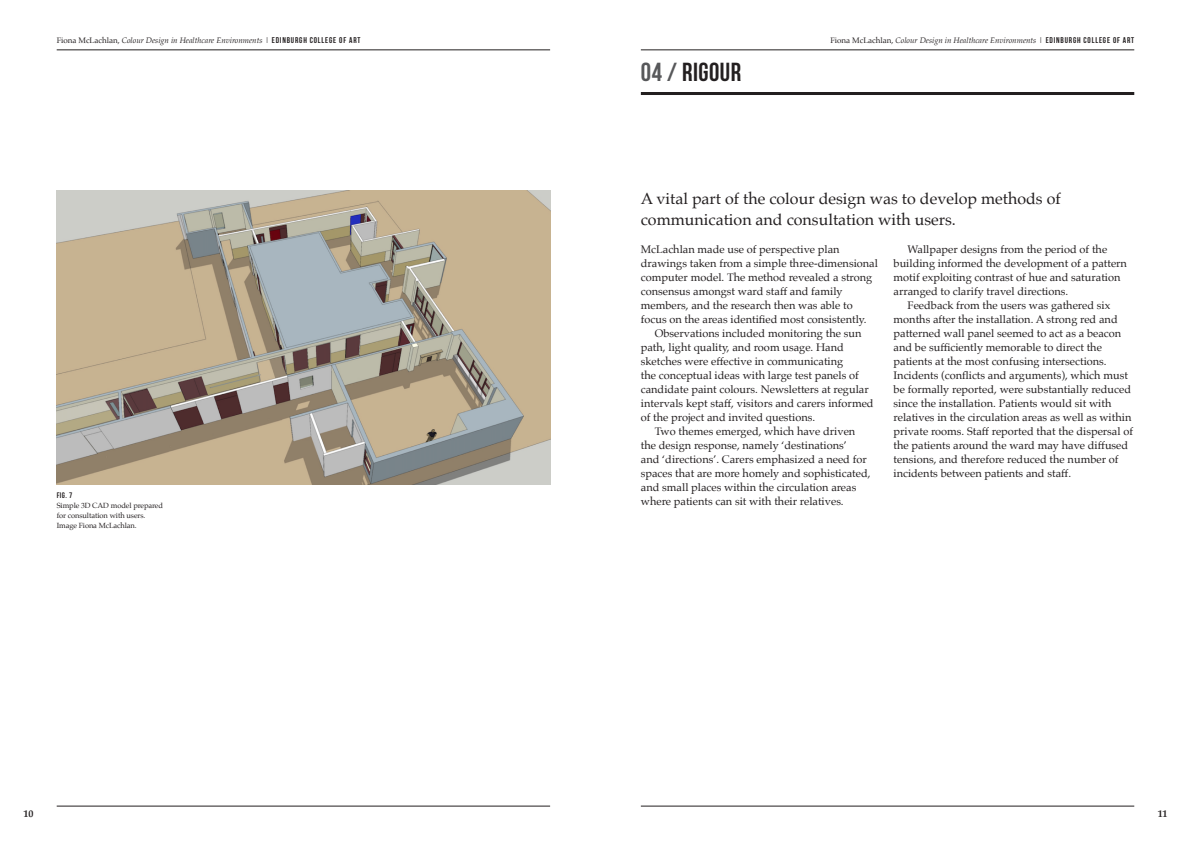
<style>
.page{position:relative;width:1191px;height:842px;background:#fff}
.page>*{position:absolute;margin:0;border:0;box-sizing:border-box;transform-origin:0 0}
._00_HEADERS{font:700 26px "Bebas Neue";letter-spacing:.02em;color:#231f20}
._02_BLACK_INTRO{font:16px/21px "Palatino";color:#231f20}
._01_INDENTED_BODY_CO{font:11px/14px "Palatino";color:#231f20}
._01a_NO_INDENT_BODY{font:11px/14px "Palatino";color:#231f20}
.t1{font:700 10px "Palatino";color:#231f20}
.t2{font:italic 8px "Palatino";color:#231f20}
._04_FIGS{font:700 8px "Bebas Neue";color:#231f20}
._03_CAPTIONS{font:7.5px/10px "Palatino";letter-spacing:-.01em;color:#231f20}
.s1{font-style:normal}
.s2{font-family:"Bebas Neue";font-weight:700;font-style:normal;font-size:8.3px}
.s3{color:#57585a}
</style>
<div class="page">
<hr style="left:641px;top:50px;width:493px;height:1px;background:#231f20">
<hr style="left:641px;top:806px;width:493px;height:1px;background:#231f20">
<hr style="left:57px;top:50px;width:493px;height:1px;background:#231f20">
<hr style="left:57px;top:806px;width:493px;height:1px;background:#231f20">
<hr style="left:641px;top:92px;width:493px;height:3px;background:#231f20">
<img style="left:57px;top:190px;width:493px;height:294px">
<p class="t2" style="left:57px;top:33px;width:305px"><span class="s1">Fiona McLachlan,</span> Colour Design in Healthcare Environments <span class="s1">|</span> <span class="s2">EDINBURGH COLLEGE OF ART</span></p>
<p class="t2" style="left:830px;top:33px;width:305px"><span class="s1">Fiona McLachlan,</span> Colour Design in Healthcare Environments <span class="s1">|</span> <span class="s2">EDINBURGH COLLEGE OF ART</span></p>
<p class="_00_HEADERS" style="left:641px;top:58px;width:102px"><span class="s3">04 /</span> RIGOUR</p>
<p class="_04_FIGS" style="left:57px;top:491px;width:17px">FIG. 7</p>
<p class="_03_CAPTIONS" style="left:57px;top:500px;width:108px">Simple 3D CAD model prepared for consultation with users.<br>Image Fiona McLachlan.</p>
<p class="_02_BLACK_INTRO" style="left:641px;top:188px;width:421px">A vital part of the colour design was to develop methods of communication and consultation with users.</p>
<p class="_01a_NO_INDENT_BODY" style="left:641px;top:242px;width:239px">McLachlan made use of perspective plan drawings taken from a simple three-dimensional computer model. The method revealed a strong consensus amongst ward staff and family members, and the research then was able to focus on the areas identified most consistently.</p>
<p class="_01_INDENTED_BODY_CO" style="left:641px;top:326px;width:234px;text-indent:14px">Observations included monitoring the sun path, light quality, and room usage. Hand sketches were effective in communicating<br>the conceptual ideas with large test panels of candidate paint colours. Newsletters at regular intervals kept staff, visitors and carers informed of the project and invited questions.</p>
<p class="_01_INDENTED_BODY_CO" style="left:641px;top:424px;width:231px;text-indent:14px">Two themes emerged, which have driven the design response, namely ‘destinations’<br>and ‘directions’. Carers emphasized a need for spaces that are more homely and sophisticated, and small places within the circulation areas where patients can sit with their relatives.</p>
<p class="_01_INDENTED_BODY_CO" style="left:893px;top:242px;width:235px;text-indent:14px">Wallpaper designs from the period of the building informed the development of a pattern motif exploiting contrast of hue and saturation arranged to clarify travel directions.</p>
<p class="_01_INDENTED_BODY_CO" style="left:893px;top:298px;width:241px;text-indent:14px">Feedback from the users was gathered six months after the installation. A strong red and patterned wall panel seemed to act as a beacon and be sufficiently memorable to direct the patients at the most confusing intersections.<br>Incidents (conflicts and arguments), which must be formally reported, were substantially reduced since the installation. Patients would sit with relatives in the circulation areas as well as within private rooms. Staff reported that the dispersal of the patients around the ward may have diffused tensions, and therefore reduced the number of incidents between patients and staff.</p>
<p class="t1" style="left:23px;top:805px;width:11px">10</p>
<p class="t1" style="left:1157px;top:805px;width:11px">11</p>
</div>
